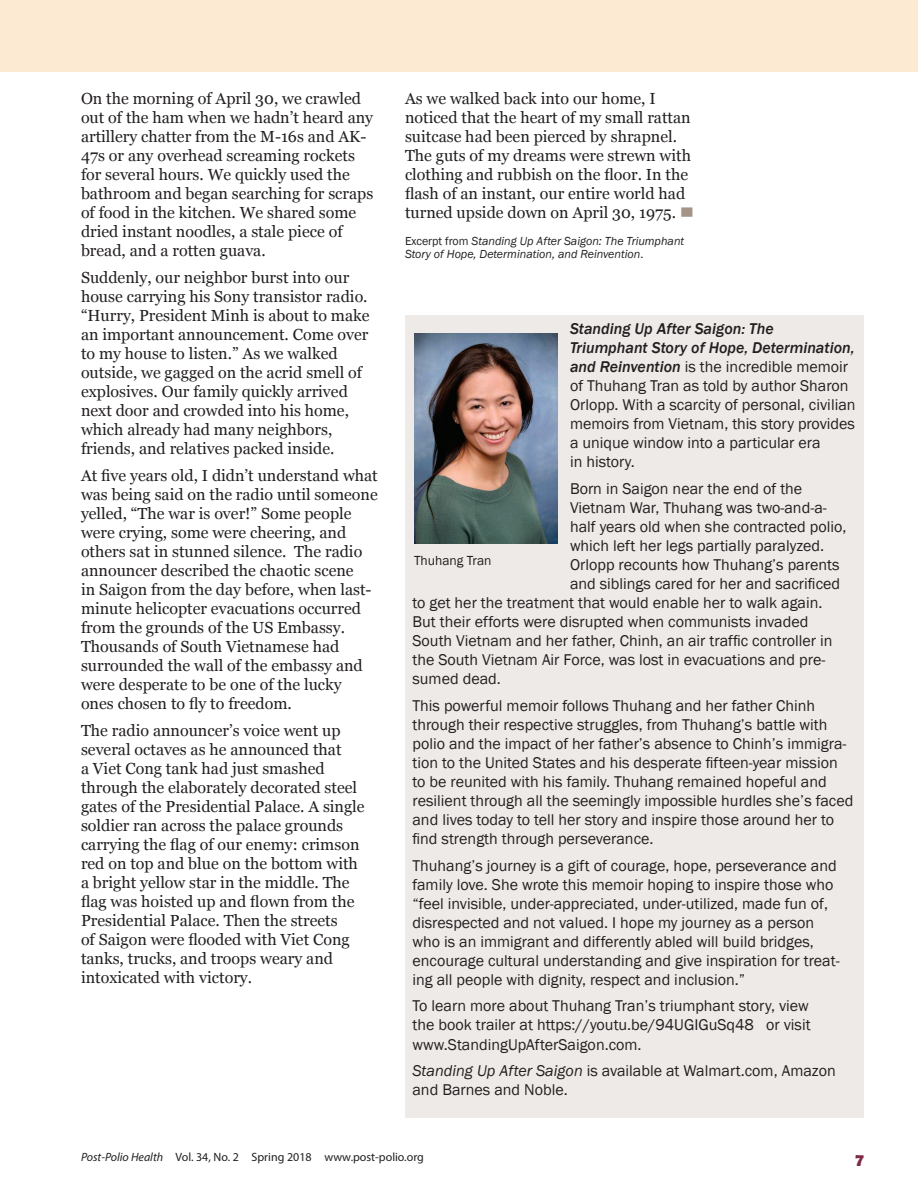
<style>
.page{position:relative;width:918px;height:1188px;background:#fff}
.page>*{position:absolute;margin:0;border:0;box-sizing:border-box;transform-origin:0 0}
.t1{font:700 18px "Berlin Sans FB Demi";color:#7f2942}
.t2{font:16.05px/19px "Georgia";color:#231f20}
.t3{font:16.05px/19px "Franklin Gothic";color:#231f20}
.t4{font:13.5px "Franklin Gothic";color:#231f20}
.t5{font:italic 12px/13.5px "Franklin Gothic";color:#231f20}
.t6{font:12px "Myriad Pro";color:#231f20}
.s1{color:#a59486}
.s2{font-style:normal}
.s3{font-weight:500;font-style:italic}
.s4{font-style:italic}
</style>
<div class="page">
<div style="left:1px;top:0;width:917px;height:72px;background:#fcead2"></div>
<hr style="left:0;top:0;width:4px;height:72px;background:#fcead2">
<div style="left:405px;top:315px;width:459px;height:803px;background:#edeae7"></div>
<img style="left:414px;top:333px;width:144px;height:211px">
<p class="t2" style="left:81px;top:89px;width:294px">On the morning of April 30, we crawled out of the ham when we hadn’t heard any artillery chatter from the M-16s and AK-47s or any overhead screaming rockets for several hours. We quickly used the bathroom and began searching for scraps of food in the kitchen. We shared some dried instant noodles, a stale piece of bread, and a rotten guava.</p>
<p class="t2" style="left:81px;top:268px;width:290px">Suddenly, our neighbor burst into our house carrying his Sony transistor radio. “Hurry, President Minh is about to make an important announcement. Come over to my house to listen.” As we walked outside, we gagged on the acrid smell of explosives. Our family quickly arrived next door and crowded into his home, which already had many neighbors, friends, and relatives packed inside.</p>
<p class="t2" style="left:81px;top:466px;width:298px">At five years old, I didn’t understand what was being said on the radio until someone yelled, “The war is over!” Some people were crying, some were cheering, and others sat in stunned silence. The radio announcer described the chaotic scene<br>in Saigon from the day before, when last&shy;minute helicopter evacuations occurred from the grounds of the US Embassy.<br>Thousands of South Vietnamese had surrounded the wall of the embassy and were desperate to be one of the lucky ones chosen to fly to freedom.</p>
<p class="t2" style="left:81px;top:721px;width:285px">The radio announcer’s voice went up several octaves as he announced that<br>a Viet Cong tank had just smashed through the elaborately decorated steel gates of the Presidential Palace. A single soldier ran across the palace grounds carrying the flag of our enemy: crimson red on top and blue on the bottom with a bright yellow star in the middle. The flag was hoisted up and flown from the Presidential Palace. Then the streets<br>of Saigon were flooded with Viet Cong tanks, trucks, and troops weary and intoxicated with victory.</p>
<p class="t2" style="left:405px;top:89px;width:291px">As we walked back into our home, I noticed that the heart of my small rattan suitcase had been pierced by shrapnel.<br>The guts of my dreams were strewn with clothing and rubbish on the floor. In the flash of an instant, our entire world had turned upside down on April 30, 1975. <span class="s1">■</span></p>
<p class="t5" style="left:405px;top:234px;width:281px"><span class="s2">Excerpt from</span> Standing Up After Saigon: The Triumphant<br>Story of Hope, Determination, and Reinvention<span class="s2">.</span></p>
<p class="t3" style="left:570px;top:319px;width:287px"><span class="s3">Standing Up After Saigon: The<br>Triumphant Story of Hope, Determination, and Reinvention</span> is the incredible memoir of Thuhang Tran as told by author Sharon Orlopp. With a scarcity of personal, civilian memoirs from Vietnam, this story provides a unique window into a particular era<br>in history.</p>
<p class="t3" style="left:570px;top:479px;width:234px">Born in Saigon near the end of the</p>
<p class="t3" style="left:570px;top:498px;width:258px">Vietnam War, Thuhang was two-and-a-</p>
<p class="t3" style="left:570px;top:517px;width:278px">half years old when she contracted polio,</p>
<p class="t3" style="left:570px;top:536px;width:256px">which left her legs partially paralyzed.</p>
<p class="t3" style="left:570px;top:555px;width:271px">Orlopp recounts how Thuhang’s parents</p>
<p class="t3" style="left:570px;top:574px;width:272px">and siblings cared for her and sacrificed</p>
<p class="t3" style="left:412px;top:593px;width:412px">to get her the treatment that would enable her to walk again.</p>
<p class="t3" style="left:412px;top:612px;width:397px">But their efforts were disrupted when communists invaded</p>
<p class="t3" style="left:412px;top:632px;width:422px">South Vietnam and her father, Chinh, an air traffic controller in</p>
<p class="t3" style="left:412px;top:651px;width:414px">the South Vietnam Air Force, was lost in evacuations and pre-</p>
<p class="t3" style="left:412px;top:670px;width:90px">sumed dead.</p>
<p class="t3" style="left:412px;top:696px;width:442px">This powerful memoir follows Thuhang and her father Chinh through their respective struggles, from Thuhang’s battle with polio and the impact of her father’s absence to Chinh’s immigra&shy;tion to the United States and his desperate fifteen-year mission to be reunited with his family. Thuhang remained hopeful and resilient through all the seemingly impossible hurdles she’s faced and lives today to tell her story and inspire those around her to find strength through perseverance.</p>
<p class="t3" style="left:412px;top:856px;width:429px">Thuhang’s journey is a gift of courage, hope, perseverance and family love. She wrote this memoir hoping to inspire those who “feel invisible, under-appreciated, under-utilized, made fun of, disrespected and not valued. I hope my journey as a person who is an immigrant and differently abled will build bridges, encourage cultural understanding and give inspiration for treat&shy;ing all people with dignity, respect and inclusion.”</p>
<p class="t3" style="left:412px;top:997px;width:400px">To learn more about Thuhang Tran’s triumphant story, view the book trailer at https://youtu.be/94UGIGuSq48 or visit www.StandingUpAfterSaigon.com.</p>
<p class="t3" style="left:412px;top:1062px;width:425px"><span class="s4">Standing Up After Saigon</span> is available at Walmart.com, Amazon and Barnes and Noble.</p>
<p class="t4" style="left:414px;top:552px;width:79px">Thuhang Tran</p>
<p class="t6" style="left:81px;top:1150px;width:344px"><span class="s4">Post-Polio Health</span> Vol. 34, No. 2 Spring 2018 www.post-polio.org</p>
<p class="t1" style="left:855px;top:1149px;width:10px">7</p>
</div>
